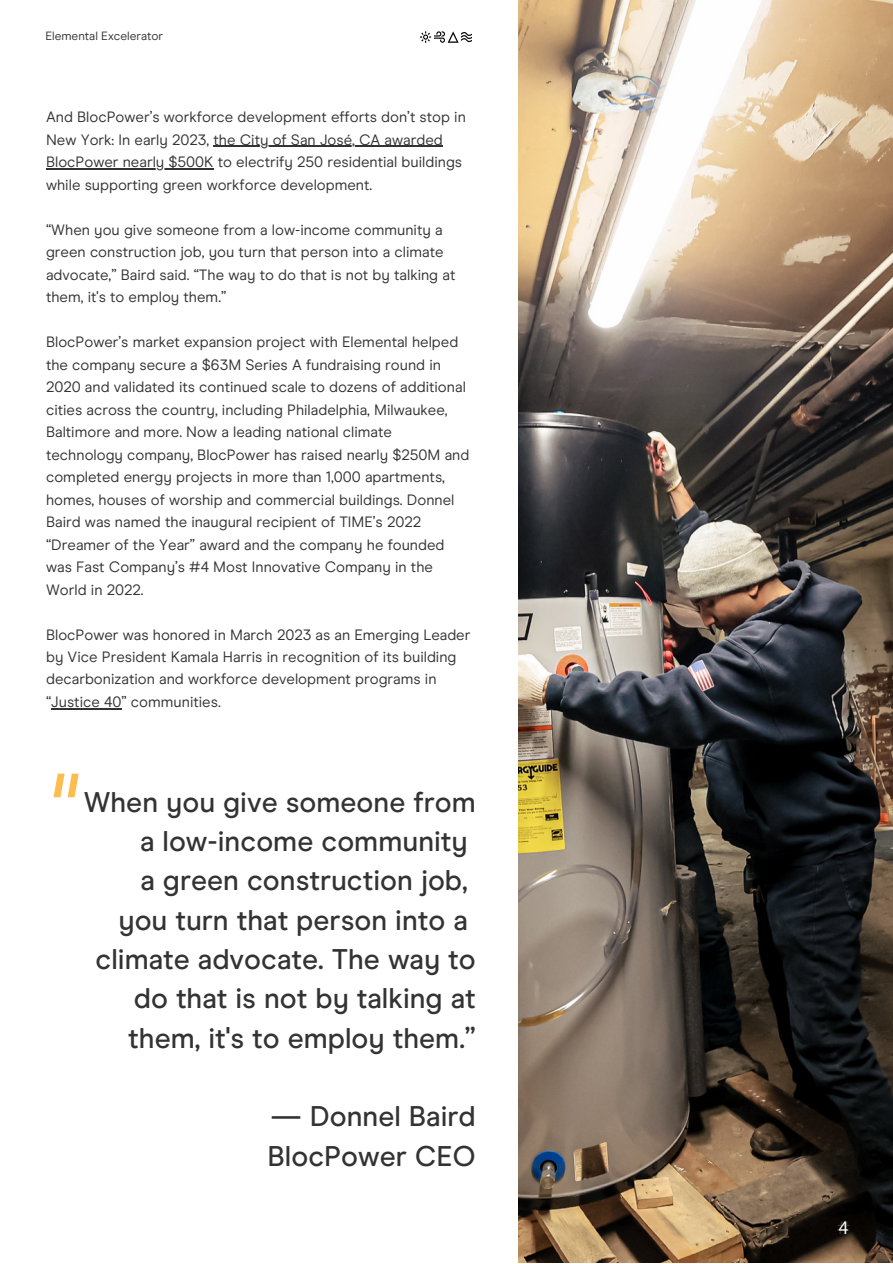
<style>
.page{position:relative;width:893px;height:1264px;background:#fff}
.page>*{position:absolute;margin:0;border:0;box-sizing:border-box;transform-origin:0 0}
.t1{font:italic 300 126.9px "Modern Era";color:#fcbd4f}
.t2{font:500 28.5px/39.3px "Modern Era";color:#333;text-align:right}
.t3{font:18px "Modern Era";color:#333}
.t4{font:18px "Modern Era";color:#fff}
.t5{font:15px/22.5px "Modern Era";color:#333}
.t6{font:12px "Modern Era";color:#333}
</style>
<div class="page">
<img style="left:518px;top:0;width:374px;height:1262px">
<img style="left:420px;top:31px;width:52px;height:12px">
<hr style="left:213px;top:146px;width:230px;height:1px;background:#333">
<hr style="left:46px;top:168px;width:167px;height:1px;background:#333">
<hr style="left:51px;top:708px;width:70px;height:1px;background:#333">
<p class="t6" style="left:45px;top:28px;width:119px">Elemental Excelerator</p>
<p class="t5" style="left:46px;top:106px;width:421px">And BlocPower’s workforce development efforts don’t stop in New York: In early 2023, the City of San José, CA awarded BlocPower nearly $500K to electrify 250 residential buildings while supporting green workforce development.</p>
<p class="t5" style="left:46px;top:218px;width:411px">“When you give someone from a low-income community a green construction job, you turn that person into a climate advocate,” Baird said. “The way to do that is not by talking at them, it's to employ them.”</p>
<p class="t5" style="left:46px;top:331px;width:425px">BlocPower’s market expansion project with Elemental helped the company secure a $63M Series A fundraising round in 2020 and validated its continued scale to dozens of additional cities across the country, including Philadelphia, Milwaukee, Baltimore and more. Now a leading national climate technology company, BlocPower has raised nearly $250M and completed energy projects in more than 1,000 apartments, homes, houses of worship and commercial buildings. Donnel Baird was named the inaugural recipient of TIME’s 2022 “Dreamer of the Year” award and the company he founded was Fast Company’s #4 Most Innovative Company in the World in 2022.</p>
<p class="t5" style="left:46px;top:623px;width:426px">BlocPower was honored in March 2023 as an Emerging Leader by Vice President Kamala Harris in recognition of its building decarbonization and workforce development programs in “Justice 40” communities.</p>
<p class="t1" style="left:42px;top:744px;width:31px">"</p>
<p class="t2" style="left:84px;top:782px;width:393px">When you give someone from a low-income community</p>
<p class="t2" style="left:140px;top:860px;width:329px">a green construction job,</p>
<p class="t2" style="left:118px;top:900px;width:351px">you turn that person into a</p>
<p class="t2" style="left:128px;top:939px;width:349px;text-align:justify;text-indent:-33px">climate advocate. The way to do that is not by talking at them, it's to employ them.”</p>
<p class="t2" style="left:270px;top:1096px;width:207px">— Donnel Baird</p>
<p class="t2" style="left:267px;top:1136px;width:210px">BlocPower CEO</p>
<p class="t3" style="left:836px;top:1216px;width:15px">#</p>
<p class="t4" style="left:838px;top:1216px;width:12px">4</p>
</div>
